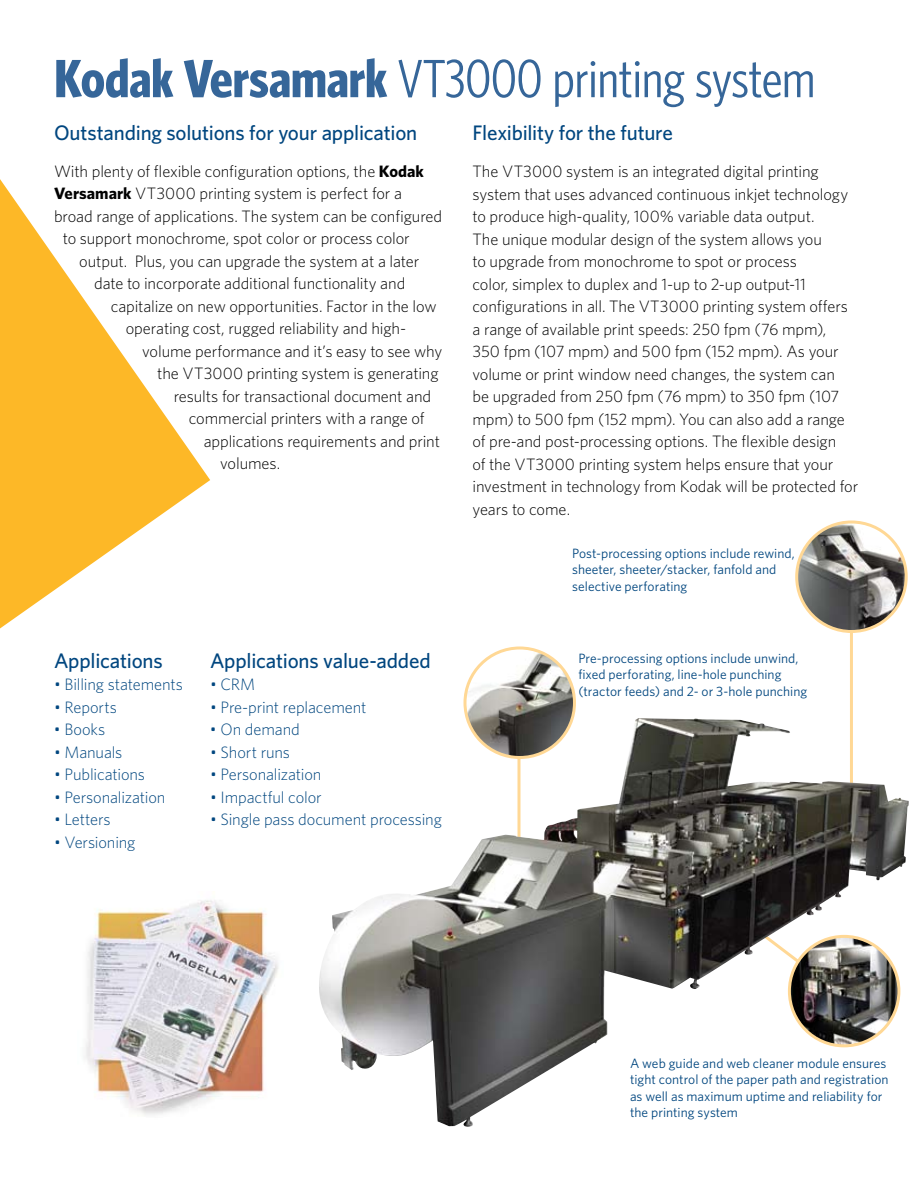
<style>
.page{position:relative;width:918px;height:1188px;background:#fff}
.page>*{position:absolute;margin:0;border:0;box-sizing:border-box;transform-origin:0 0}
.t1{font:54px "Whitney Condensed";letter-spacing:-.005em;color:#366699}
.t2{font:500 21px "Whitney";letter-spacing:-.01em;color:#00467f}
.t3{font:300 16.5px/22.5px "Whitney";letter-spacing:-.005em;color:#000}
.t4{font:300 16.5px "Whitney";letter-spacing:-.005em;color:#00467f}
.t5{font:13.5px/16.5px "Whitney";color:#00467f}
.s1{font-weight:700}
</style>
<div class="page">
<svg style="left:0;top:179px;width:210px;height:450px"></svg>
<img style="left:797px;top:522px;width:109px;height:110px;border-radius:50%">
<div style="left:795px;top:520px;width:113px;height:113px;border:3px solid #ffd895;border-radius:50%"></div>
<img style="left:465px;top:648px;width:109px;height:109px;border-radius:50%">
<div style="left:463px;top:646px;width:113px;height:113px;border:3px solid #ffd895;border-radius:50%"></div>
<hr style="left:850px;top:632px;width:3px;height:152px;background:#ffd895">
<img style="left:319px;top:718px;width:590px;height:409px">
<img style="left:85px;top:900px;width:194px;height:216px">
<h1 class="t1" style="left:54px;top:48px;width:763px"><span class="s1">Kodak Versamark</span> VT3000 printing system</h1>
<p class="t2" style="left:54px;top:120px;width:365px">Outstanding solutions for your application</p>
<p class="t2" style="left:472px;top:120px;width:202px">Flexibility for the future</p>
<p class="t3" style="left:54px;top:159px;width:371px">With plenty of flexible configuration options, the <span class="s1">Kodak</span></p>
<p class="t3" style="left:54px;top:182px;width:349px"><span class="s1">Versamark</span> VT3000 printing system is perfect for a</p>
<p class="t3" style="left:54px;top:204px;width:390px">broad range of applications. The system can be configured</p>
<p class="t3" style="left:63px;top:227px;width:349px">to support monochrome, spot color or process color</p>
<p class="t3" style="left:79px;top:249px;width:341px">output. Plus, you can upgrade the system at a later</p>
<p class="t3" style="left:94px;top:272px;width:313px">date to incorporate additional functionality and</p>
<p class="t3" style="left:111px;top:294px;width:327px">capitalize on new opportunities. Factor in the low</p>
<p class="t3" style="left:126px;top:317px;width:282px">operating cost, rugged reliability and high-</p>
<p class="t3" style="left:142px;top:339px;width:302px">volume performance and it’s easy to see why</p>
<p class="t3" style="left:157px;top:362px;width:283px">the VT3000 printing system is generating</p>
<p class="t3" style="left:174px;top:384px;width:259px">results for transactional document and</p>
<p class="t3" style="left:189px;top:407px;width:237px">commercial printers with a range of</p>
<p class="t3" style="left:204px;top:429px;width:238px">applications requirements and print</p>
<p class="t3" style="left:220px;top:452px;width:62px">volumes.</p>
<p class="t2" style="left:54px;top:648px;width:110px">Applications</p>
<p class="t4" style="left:54px;top:675px;width:131px">• Billing statements</p>
<p class="t4" style="left:54px;top:697px;width:64px">• Reports</p>
<p class="t4" style="left:54px;top:720px;width:53px">• Books</p>
<p class="t4" style="left:54px;top:742px;width:70px">• Manuals</p>
<p class="t4" style="left:54px;top:765px;width:93px">• Publications</p>
<p class="t4" style="left:54px;top:787px;width:113px">• Personalization</p>
<p class="t4" style="left:54px;top:810px;width:58px">• Letters</p>
<p class="t4" style="left:54px;top:832px;width:83px">• Versioning</p>
<p class="t2" style="left:210px;top:648px;width:222px">Applications value-added</p>
<p class="t4" style="left:210px;top:675px;width:47px">• CRM</p>
<p class="t4" style="left:210px;top:697px;width:158px">• Pre-print replacement</p>
<p class="t4" style="left:210px;top:720px;width:91px">• On demand</p>
<p class="t4" style="left:210px;top:742px;width:82px">• Short runs</p>
<p class="t4" style="left:210px;top:765px;width:113px">• Personalization</p>
<p class="t4" style="left:210px;top:787px;width:113px">• Impactful color</p>
<p class="t4" style="left:210px;top:810px;width:234px">• Single pass document processing</p>
<p class="t3" style="left:472px;top:160px;width:387px">The VT3000 system is an integrated digital printing system that uses advanced continuous inkjet technology to produce high-quality, 100% variable data output.<br>The unique modular design of the system allows you<br>to upgrade from monochrome to spot or process<br>color, simplex to duplex and 1-up to 2-up output-11 configurations in all. The VT3000 printing system offers a range of available print speeds: 250 fpm (76 mpm),<br>350 fpm (107 mpm) and 500 fpm (152 mpm). As your volume or print window need changes, the system can<br>be upgraded from 250 fpm (76 mpm) to 350 fpm (107 mpm) to 500 fpm (152 mpm). You can also add a range of pre-and post-processing options. The flexible design<br>of the VT3000 printing system helps ensure that your investment in technology from Kodak will be protected for years to come.</p>
<p class="t5" style="left:572px;top:544px;width:224px">Post-processing options include rewind, sheeter, sheeter/stacker, fanfold and selective perforating</p>
<p class="t5" style="left:578px;top:649px;width:230px">Pre-processing options include unwind, fixed perforating, line-hole punching (tractor feeds) and 2- or 3-hole punching</p>
<p class="t5" style="left:630px;top:1054px;width:260px">A web guide and web cleaner module ensures tight control of the paper path and registration as well as maximum uptime and reliability for the printing system</p>
</div>
